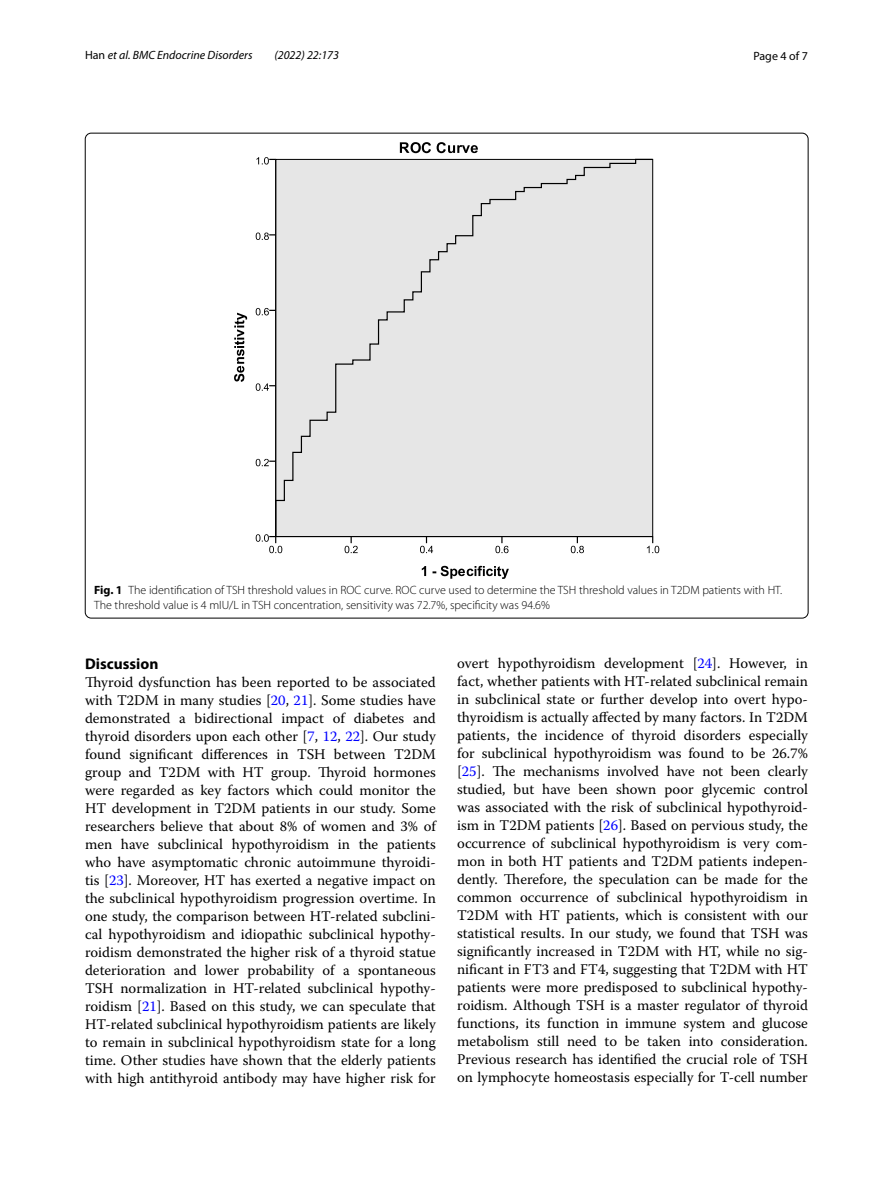
<style>
.page{position:relative;width:893px;height:1187px;background:#fff}
.page>*{position:absolute;margin:0;border:0;box-sizing:border-box;transform-origin:0 0}
.t1{font:700 15.45px "Myriad Pro";color:#000}
.t2{font:14.7px/18px "Warnock Pro";color:#000;text-align:justify}
.t3{font:300 12px/15px "Myriad Pro";color:#000}
.t4{font:italic 12px "Myriad Pro";color:#000}
.t5{font:12px "Myriad Pro";color:#000}
.s1{font-style:normal}
.s2{font-weight:700}
.s3{color:#00f}
</style>
<div class="page">
<svg style="left:422px;top:565px;width:87px;height:14px"></svg>
<svg style="left:647px;top:537px;width:12px;height:16px"></svg>
<svg style="left:571px;top:537px;width:13px;height:16px"></svg>
<svg style="left:495px;top:537px;width:13px;height:16px"></svg>
<svg style="left:420px;top:537px;width:13px;height:16px"></svg>
<svg style="left:345px;top:537px;width:13px;height:16px"></svg>
<svg style="left:234px;top:312px;width:13px;height:70px"></svg>
<svg style="left:256px;top:157px;width:19px;height:7px"></svg>
<svg style="left:256px;top:232px;width:19px;height:8px"></svg>
<svg style="left:256px;top:308px;width:19px;height:7px"></svg>
<svg style="left:256px;top:383px;width:19px;height:8px"></svg>
<svg style="left:256px;top:459px;width:19px;height:7px"></svg>
<svg style="left:256px;top:534px;width:26px;height:19px"></svg>
<div style="left:275px;top:158px;width:379px;height:379px;background:#e6e6e6"></div>
<div style="left:275px;top:159px;width:378px;height:378px;border:1px solid #000"></div>
<svg style="left:400px;top:142px;width:78px;height:11px"></svg>
<p class="t4" style="left:85px;top:48px;width:169px"><span class="s1">Han</span> et al. BMC Endocrine Disorders</p>
<p class="t4" style="left:274px;top:48px;width:66px">(2022) 22:173</p>
<p class="t5" style="left:753px;top:48px;width:56px">Page 4 of 7</p>
<p class="t3" style="left:94px;top:582px;width:690px"><span class="s2">Fig. 1</span> The identification of TSH threshold values in ROC curve. ROC curve used to determine the TSH threshold values in T2DM patients with HT.<br>The threshold value is 4 mIU/L in TSH concentration, sensitivity was 72.7%, specificity was 94.6%</p>
<p class="t1" style="left:85px;top:653px;width:75px">Discussion</p>
<p class="t2" style="left:85px;top:672px;width:352px">Thyroid dysfunction has been reported to be associated with T2DM in many studies [<span class="s3">20</span>, <span class="s3">21</span>]. Some studies have demonstrated a bidirectional impact of diabetes and thyroid disorders upon each other [<span class="s3">7</span>, <span class="s3">12</span>, <span class="s3">22</span>]. Our study found significant differences in TSH between T2DM group and T2DM with HT group. Thyroid hormones were regarded as key factors which could monitor the HT development in T2DM patients in our study. Some researchers believe that about 8% of women and 3% of men have subclinical hypothyroidism in the patients who have asymptomatic chronic autoimmune thyroidi&shy;tis [<span class="s3">23</span>]. Moreover, HT has exerted a negative impact on the subclinical hypothyroidism progression overtime. In one study, the comparison between HT-related subclini&shy;cal hypothyroidism and idiopathic subclinical hypothy&shy;roidism demonstrated the higher risk of a thyroid statue deterioration and lower probability of a spontaneous TSH normalization in HT-related subclinical hypothy&shy;roidism [<span class="s3">21</span>]. Based on this study, we can speculate that HT-related subclinical hypothyroidism patients are likely to remain in subclinical hypothyroidism state for a long time. Other studies have shown that the elderly patients with high antithyroid antibody may have higher risk for</p>
<p class="t2" style="left:457px;top:654px;width:352px">overt hypothyroidism development [<span class="s3">24</span>]. However, in fact, whether patients with HT-related subclinical remain in subclinical state or further develop into overt hypo&shy;thyroidism is actually affected by many factors. In T2DM patients, the incidence of thyroid disorders especially for subclinical hypothyroidism was found to be 26.7% [<span class="s3">25</span>]. The mechanisms involved have not been clearly studied, but have been shown poor glycemic control was associated with the risk of subclinical hypothyroid&shy;ism in T2DM patients [<span class="s3">26</span>]. Based on pervious study, the occurrence of subclinical hypothyroidism is very com&shy;mon in both HT patients and T2DM patients indepen&shy;dently. Therefore, the speculation can be made for the common occurrence of subclinical hypothyroidism in T2DM with HT patients, which is consistent with our statistical results. In our study, we found that TSH was significantly increased in T2DM with HT, while no sig&shy;nificant in FT3 and FT4, suggesting that T2DM with HT patients were more predisposed to subclinical hypothy&shy;roidism. Although TSH is a master regulator of thyroid functions, its function in immune system and glucose metabolism still need to be taken into consideration.<br>Previous research has identified the crucial role of TSH on lymphocyte homeostasis especially for T-cell number</p>
</div>
